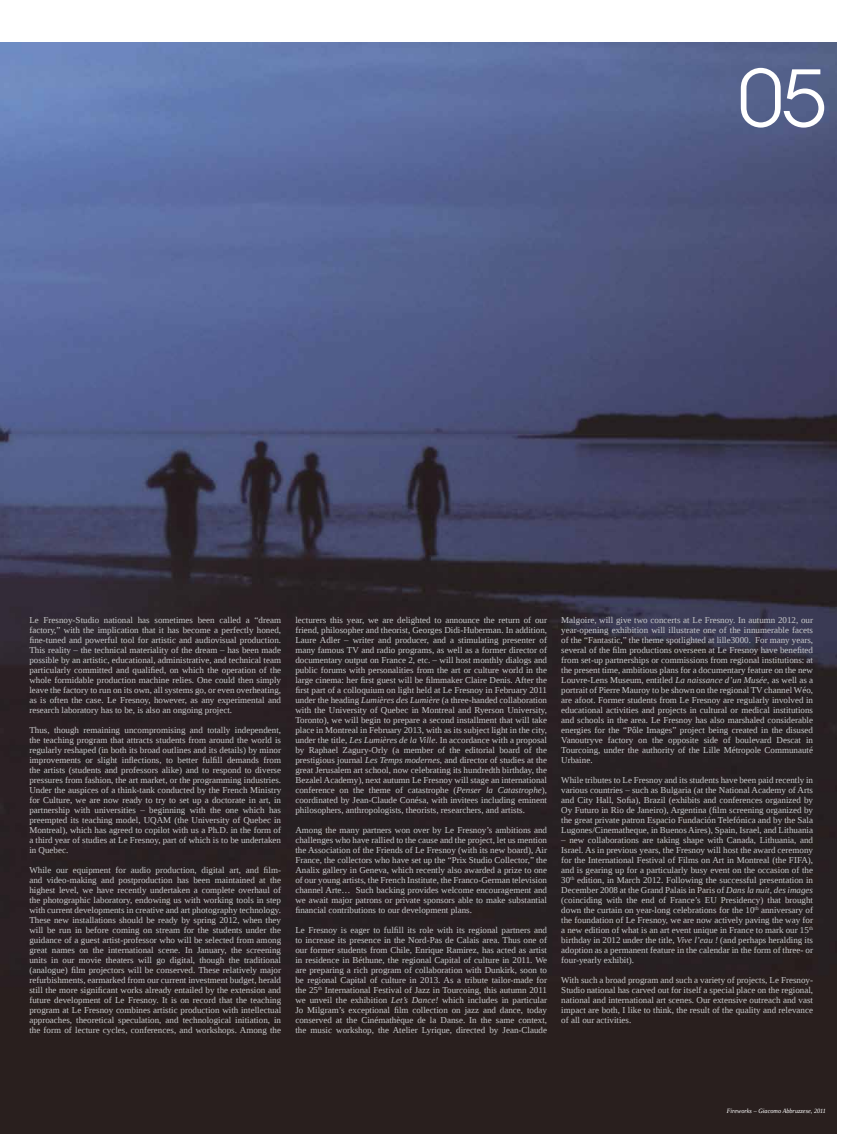
<style>
.page{position:relative;width:851px;height:1134px;background:#fff}
.page>*{position:absolute;margin:0;border:0;box-sizing:border-box;transform-origin:0 0}
.t1{font:80px "Lubalin Graph";color:#fff}
.t2{font:9px/10px "Liberation Serif";color:#c6c7c8;text-align:justify}
.t3{font:italic 6.5px "Liberation Serif";color:#fff;scale:.95 1}
.s1{font-style:italic}
</style>
<div class="page">
<img style="left:0;top:43px;width:836px;height:1091px">
<h1 class="t1" style="left:737px;top:48px;width:91px">05</h1>
<p class="t2" style="left:29px;top:615px;width:253px">Le Fresnoy-Studio national has sometimes been called a “dream factory,” with the implication that it has become a perfectly honed, fine-tuned and powerful tool for artistic and audiovisual production.<br>This reality – the technical materiality of the dream – has been made possible by an artistic, educational, administrative, and technical team particularly committed and qualified, on which the operation of the whole formidable production machine relies. One could then simply leave the factory to run on its own, all systems go, or even overheating, as is often the case. Le Fresnoy, however, as any experimental and research laboratory has to be, is also an ongoing project.</p>
<p class="t2" style="left:29px;top:725px;width:253px">Thus, though remaining uncompromising and totally independent, the teaching program that attracts students from around the world is regularly reshaped (in both its broad outlines and its details) by minor improvements or slight inflections, to better fulfill demands from the artists (students and professors alike) and to respond to diverse pressures from fashion, the art market, or the programming industries.<br>Under the auspices of a think-tank conducted by the French Ministry for Culture, we are now ready to try to set up a doctorate in art, in partnership with universities – beginning with the one which has preempted its teaching model, UQAM (the University of Quebec in Montreal), which has agreed to copilot with us a Ph.D. in the form of a third year of studies at Le Fresnoy, part of which is to be undertaken in Quebec.</p>
<p class="t2" style="left:29px;top:865px;width:253px">While our equipment for audio production, digital art, and film&shy;and video-making and postproduction has been maintained at the highest level, we have recently undertaken a complete overhaul of the photographic laboratory, endowing us with working tools in step with current developments in creative and art photography technology.<br>These new installations should be ready by spring 2012, when they will be run in before coming on stream for the students under the guidance of a guest artist-professor who will be selected from among great names on the international scene. In January, the screening units in our movie theaters will go digital, though the traditional (analogue) film projectors will be conserved. These relatively major refurbishments, earmarked from our current investment budget, herald still the more significant works already entailed by the extension and future development of Le Fresnoy. It is on record that the teaching program at Le Fresnoy combines artistic production with intellectual approaches, theoretical speculation, and technological initiation, in the form of lecture cycles, conferences, and workshops. Among the</p>
<p class="t2" style="left:295px;top:615px;width:253px">lecturers this year, we are delighted to announce the return of our friend, philosopher and theorist, Georges Didi-Huberman. In addition, Laure Adler – writer and producer, and a stimulating presenter of many famous TV and radio programs, as well as a former director of documentary output on France 2, etc. – will host monthly dialogs and public forums with personalities from the art or culture world in the large cinema: her first guest will be filmmaker Claire Denis. After the first part of a colloquium on light held at Le Fresnoy in February 2011 under the heading <span class="s1">Lumières des Lumière</span> (a three-handed collaboration with the University of Quebec in Montreal and Ryerson University, Toronto), we will begin to prepare a second installment that will take place in Montreal in February 2013, with as its subject light in the city, under the title, <span class="s1">Les Lumières de la Ville</span>. In accordance with a proposal by Raphael Zagury-Orly (a member of the editorial board of the prestigious journal <span class="s1">Les Temps modernes</span>, and director of studies at the great Jerusalem art school, now celebrating its hundredth birthday, the Bezalel Academy), next autumn Le Fresnoy will stage an international conference on the theme of catastrophe (<span class="s1">Penser la Catastrophe</span>), coordinated by Jean-Claude Conésa, with invitees including eminent philosophers, anthropologists, theorists, researchers, and artists.</p>
<p class="t2" style="left:295px;top:825px;width:253px">Among the many partners won over by Le Fresnoy’s ambitions and challenges who have rallied to the cause and the project, let us mention the Association of the Friends of Le Fresnoy (with its new board), Air France, the collectors who have set up the “Prix Studio Collector,” the Analix gallery in Geneva, which recently also awarded a prize to one of our young artists, the French Institute, the Franco-German television channel Arte… Such backing provides welcome encouragement and we await major patrons or private sponsors able to make substantial financial contributions to our development plans.</p>
<p class="t2" style="left:295px;top:925px;width:253px">Le Fresnoy is eager to fulfill its role with its regional partners and to increase its presence in the Nord-Pas de Calais area. Thus one of our former students from Chile, Enrique Ramirez, has acted as artist in residence in Béthune, the regional Capital of culture in 2011. We are preparing a rich program of collaboration with Dunkirk, soon to be regional Capital of culture in 2013. As a tribute tailor-made for the 25<sup>th</sup> International Festival of Jazz in Tourcoing, this autumn 2011 we unveil the exhibition <span class="s1">Let’s Dance!</span> which includes in particular Jo Milgram’s exceptional film collection on jazz and dance, today conserved at the Cinémathèque de la Danse. In the same context, the music workshop, the Atelier Lyrique, directed by Jean-Claude</p>
<p class="t2" style="left:561px;top:615px;width:253px">Malgoire, will give two concerts at Le Fresnoy. In autumn 2012, our year-opening exhibition will illustrate one of the innumerable facets of the “Fantastic,” the theme spotlighted at lille3000. For many years, several of the film productions overseen at Le Fresnoy have benefited from set-up partnerships or commissions from regional institutions: at the present time, ambitious plans for a documentary feature on the new Louvre-Lens Museum, entitled <span class="s1">La naissance d’un Musée</span>, as well as a portrait of Pierre Mauroy to be shown on the regional TV channel Wéo, are afoot. Former students from Le Fresnoy are regularly involved in educational activities and projects in cultural or medical institutions and schools in the area. Le Fresnoy has also marshaled considerable energies for the “Pôle Images” project being created in the disused Vanoutryve factory on the opposite side of boulevard Descat in Tourcoing, under the authority of the Lille Métropole Communauté Urbaine.</p>
<p class="t2" style="left:561px;top:775px;width:253px">While tributes to Le Fresnoy and its students have been paid recently in various countries – such as Bulgaria (at the National Academy of Arts and City Hall, Sofia), Brazil (exhibits and conferences organized by Oy Futuro in Rio de Janeiro), Argentina (film screening organized by the great private patron Espacio Fundación Telefónica and by the Sala Lugones/Cinematheque, in Buenos Aires), Spain, Israel, and Lithuania</p>
<p class="t2" style="left:561px;top:835px;width:253px">– new collaborations are taking shape with Canada, Lithuania, and Israel. As in previous years, the Fresnoy will host the award ceremony for the International Festival of Films on Art in Montreal (the FIFA), and is gearing up for a particularly busy event on the occasion of the 30<sup>th</sup> edition, in March 2012. Following the successful presentation in December 2008 at the Grand Palais in Paris of <span class="s1">Dans la nuit, des images </span>(coinciding with the end of France’s EU Presidency) that brought down the curtain on year-long celebrations for the 10<sup>th</sup> anniversary of the foundation of Le Fresnoy, we are now actively paving the way for a new edition of what is an art event unique in France to mark our 15<sup>th </sup>birthday in 2012 under the title, <span class="s1">Vive l’eau !</span> (and perhaps heralding its adoption as a permanent feature in the calendar in the form of three- or four-yearly exhibit).</p>
<p class="t2" style="left:561px;top:975px;width:253px">With such a broad program and such a variety of projects, Le Fresnoy-Studio national has carved out for itself a special place on the regional, national and international art scenes. Our extensive outreach and vast impact are both, I like to think, the result of the quality and relevance of all our activities.</p>
<p class="t3" style="left:726px;top:1107px;width:106px">Fireworks – Giacomo Abbruzzese, 2011</p>
</div>
